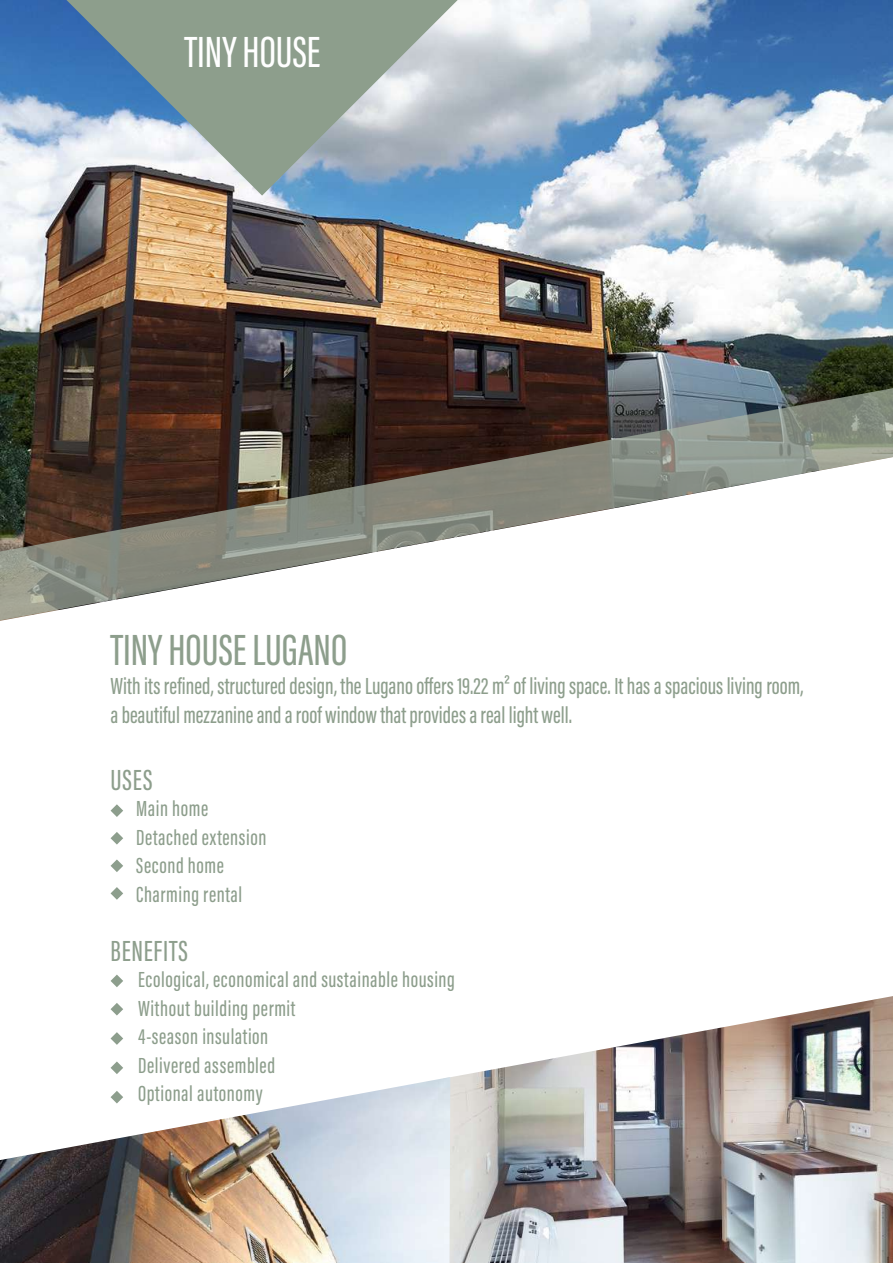
<style>
.page{position:relative;width:893px;height:1263px;background:#fff}
.page>*{position:absolute;margin:0;border:0;box-sizing:border-box;transform-origin:0 0}
.t1{font:500 45px "Acumin Pro Extra Cond";color:#8d9e8c}
.t2{font:500 45px "Acumin Pro Extra Cond";color:#fff}
.t3{font:500 30px "Acumin Pro Extra Cond";letter-spacing:.025em;color:#8d9e8c}
.t4{font:500 24px/28.8px "Acumin Pro Extra Cond";color:#8d9e8c}
.t5{font:500 22.5px/28.5px "Acumin Pro Extra Cond";letter-spacing:.025em;color:#8d9e8c}
</style>
<div class="page">
<img style="left:0;top:0;width:893px;height:385px">
<svg style="left:0;top:385px;width:893px;height:236px"></svg>
<svg style="left:66px;top:0;width:392px;height:196px;background:#95a7a9"></svg>
<svg style="left:111px;top:804px;width:12px;height:13px"></svg>
<svg style="left:111px;top:832px;width:12px;height:12px"></svg>
<svg style="left:111px;top:859px;width:12px;height:13px"></svg>
<svg style="left:111px;top:887px;width:12px;height:13px"></svg>
<svg style="left:111px;top:974px;width:12px;height:13px"></svg>
<svg style="left:111px;top:1003px;width:12px;height:12px"></svg>
<svg style="left:111px;top:1032px;width:12px;height:13px"></svg>
<svg style="left:111px;top:1061px;width:12px;height:13px"></svg>
<img style="left:450px;top:996px;width:443px;height:267px">
<img style="left:0;top:1077px;width:450px;height:186px">
<h1 class="t2" style="left:185px;top:25px;width:137px">TINY HOUSE</h1>
<h1 class="t1" style="left:111px;top:622px;width:238px">TINY HOUSE LUGANO</h1>
<p class="t4" style="left:111px;top:671px;width:695px">With its refined, structured design, the Lugano offers 19.22 m² of living space. It has a spacious living room, a beautiful mezzanine and a roof window that provides a real light well.</p>
<h2 class="t3" style="left:111px;top:761px;width:43px">USES</h2>
<p class="t5" style="left:136px;top:794px;width:132px">Main home<br>Detached extension<br>Second home<br>Charming rental</p>
<h2 class="t3" style="left:111px;top:932px;width:79px">BENEFITS</h2>
<p class="t5" style="left:138px;top:965px;width:318px">Ecological, economical and sustainable housing<br>Without building permit<br>4-season insulation<br>Delivered assembled<br>Optional autonomy</p>
</div>
